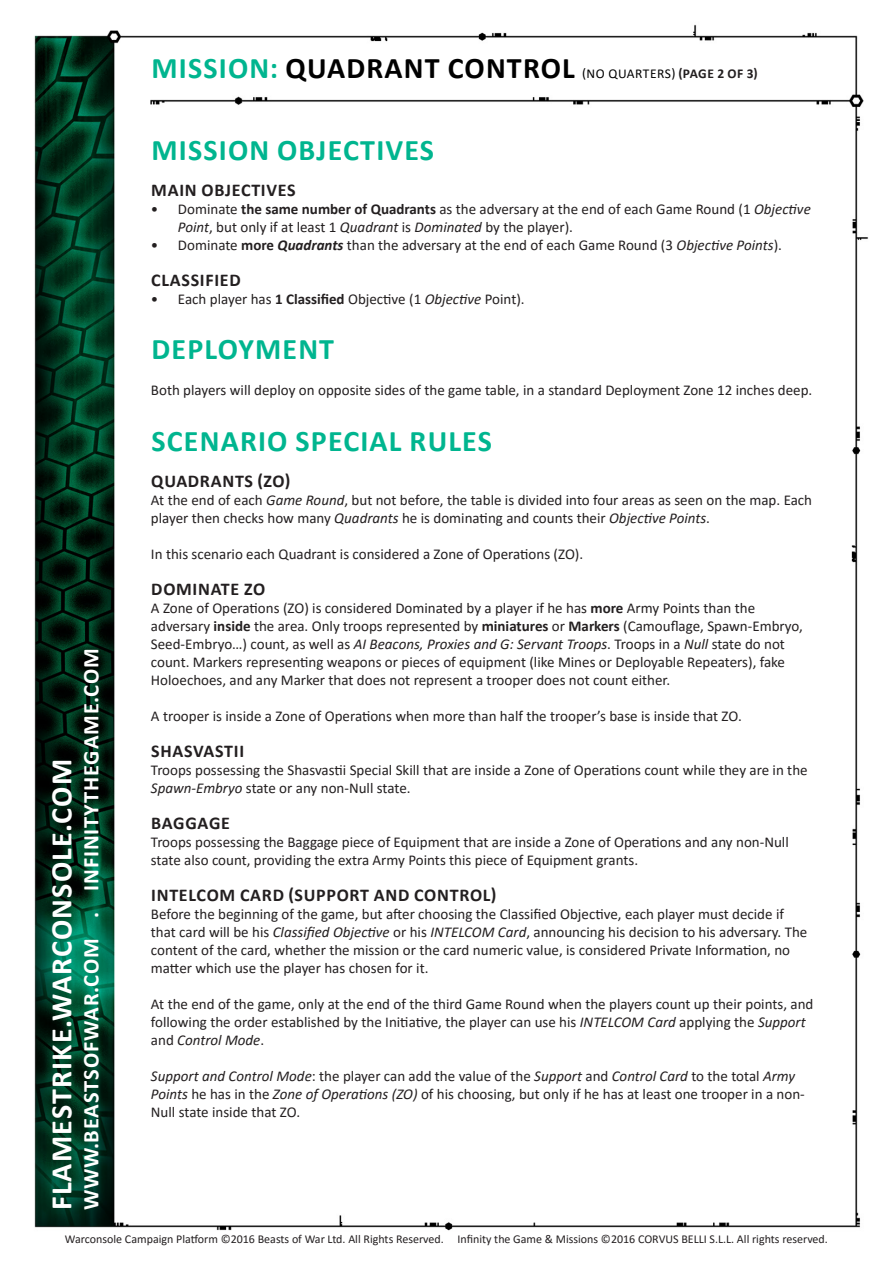
<style>
.page{position:relative;width:893px;height:1263px;background:#fff}
.page>*{position:absolute;margin:0;border:0;box-sizing:border-box;transform-origin:0 0}
.t1{font:700 30px "Calibri";letter-spacing:.04em;color:#00b58f}
.t2{font:700 30px "Calibri";letter-spacing:.04em;color:#fff}
.t3{font:700 30px "Calibri";letter-spacing:.04em;color:#000}
.t4{font:700 22.5px "Calibri";letter-spacing:.04em;color:#fff}
.t5{font:700 18px "Calibri";letter-spacing:.04em;color:#231f20}
.t6{font:15px/18px "Calibri";color:#231f20}
.t7{font:13.5px "Calibri";letter-spacing:.04em;color:#000}
.t8{font:12px "Calibri";color:#231f20}
.s1{color:#00b58f}
.s2{font-weight:700;color:#231f20}
.s3{font-weight:700}
.s4{font-style:italic}
.s5{font-weight:700;font-style:italic}
</style>
<div class="page">
<img style="left:34px;top:24px;width:834px;height:1207px">
<p class="t3" style="left:152px;top:47px;width:425px"><span class="s1">MISSION:</span> QUADRANT CONTROL</p>
<p class="t7" style="left:582px;top:64px;width:177px">(NO QUARTERS) <span class="s2">(PAGE 2 OF 3)</span></p>
<p class="t1" style="left:152px;top:129px;width:284px">MISSION OBJECTIVES</p>
<p class="t5" style="left:151px;top:177px;width:146px">MAIN OBJECTIVES</p>
<p class="t6" style="left:178px;top:199px;width:634px;text-indent:-27px">• Dominate <span class="s3">the same number of Quadrants</span> as the adversary at the end of each Game Round (1 <span class="s4">Objective<br>Point</span>, but only if at least 1 <span class="s4">Quadrant</span> is <span class="s4">Dominated</span> by the player).</p>
<p class="t6" style="left:151px;top:235px;width:632px">• Dominate <span class="s3">more</span> <span class="s5">Quadrants</span> than the adversary at the end of each Game Round (3 <span class="s4">Objective Points</span>).</p>
<p class="t5" style="left:151px;top:267px;width:91px">CLASSIFIED</p>
<p class="t6" style="left:151px;top:289px;width:375px">• Each player has <span class="s3">1 Classified</span> Objective (1 <span class="s4">Objective</span> Point).</p>
<p class="t1" style="left:152px;top:328px;width:184px">DEPLOYMENT</p>
<p class="t6" style="left:151px;top:381px;width:663px">Both players will deploy on opposite sides of the game table, in a standard Deployment Zone 12 inches deep.</p>
<p class="t1" style="left:152px;top:420px;width:342px">SCENARIO SPECIAL RULES</p>
<p class="t5" style="left:151px;top:468px;width:141px">QUADRANTS (ZO)</p>
<p class="t6" style="left:151px;top:490px;width:663px">At the end of each <span class="s4">Game Round</span>, but not before, the table is divided into four areas as seen on the map. Each player then checks how many <span class="s4">Quadrants</span> he is dominating and counts their <span class="s4">Objective Points</span>.</p>
<p class="t6" style="left:151px;top:544px;width:434px">In this scenario each Quadrant is considered a Zone of Operations (ZO).</p>
<p class="t5" style="left:151px;top:576px;width:115px">DOMINATE ZO</p>
<p class="t6" style="left:151px;top:598px;width:653px">A Zone of Operations (ZO) is considered Dominated by a player if he has <span class="s3">more</span> Army Points than the adversary <span class="s3">inside</span> the area. Only troops represented by <span class="s3">miniatures</span> or <span class="s3">Markers</span> (Camouflage, Spawn-Embryo, Seed-Embryo…) count, as well as <span class="s4">AI Beacons, Proxies and G: Servant Troops</span>. Troops in a <span class="s4">Null</span> state do not count. Markers representing weapons or pieces of equipment (like Mines or Deployable Repeaters), fake Holoechoes, and any Marker that does not represent a trooper does not count either.</p>
<p class="t6" style="left:151px;top:706px;width:592px">A trooper is inside a Zone of Operations when more than half the trooper’s base is inside that ZO.</p>
<p class="t5" style="left:151px;top:738px;width:94px">SHASVASTII</p>
<p class="t6" style="left:151px;top:760px;width:658px">Troops possessing the Shasvastii Special Skill that are inside a Zone of Operations count while they are in the<br><span class="s4">Spawn-Embryo</span> state or any non-Null state.</p>
<p class="t5" style="left:151px;top:810px;width:80px">BAGGAGE</p>
<p class="t6" style="left:151px;top:832px;width:639px">Troops possessing the Baggage piece of Equipment that are inside a Zone of Operations and any non-Null state also count, providing the extra Army Points this piece of Equipment grants.</p>
<p class="t5" style="left:151px;top:882px;width:347px">INTELCOM CARD (SUPPORT AND CONTROL)</p>
<p class="t6" style="left:151px;top:904px;width:658px">Before the beginning of the game, but after choosing the Classified Objective, each player must decide if that card will be his <span class="s4">Classified Objective</span> or his <span class="s4">INTELCOM Card</span>, announcing his decision to his adversary. The content of the card, whether the mission or the card numeric value, is considered Private Information, no matter which use the player has chosen for it.</p>
<p class="t6" style="left:151px;top:994px;width:664px">At the end of the game, only at the end of the third Game Round when the players count up their points, and following the order established by the Initiative, the player can use his <span class="s4">INTELCOM Card</span> applying the <span class="s4">Support </span>and <span class="s4">Control Mode</span>.</p>
<p class="t6" style="left:151px;top:1066px;width:655px"><span class="s4">Support and Control Mode</span>: the player can add the value of the <span class="s4">Support</span> and <span class="s4">Control Card</span> to the total <span class="s4">Army<br>Points</span> he has in the <span class="s4">Zone of Operations (ZO)</span> of his choosing, but only if he has at least one trooper in a non-<br>Null state inside that ZO.</p>
<h2 class="t4" style="left:75px;top:1210px;width:564px;rotate:-90deg">WWW.BEASTSOFWAR.COM . INFINITYTHEGAME.COM</h2>
<p class="t8" style="left:65px;top:1231px;width:764px">Warconsole Campaign Platform ©2016 Beasts of War Ltd. All Rights Reserved. Infinity the Game &amp; Missions ©2016 CORVUS BELLI S.L.L. All rights reserved.</p>
<h1 class="t2" style="left:40px;top:1210px;width:453px;rotate:-90deg">FLAMESTRIKE.WARCONSOLE.COM</h1>
</div>
